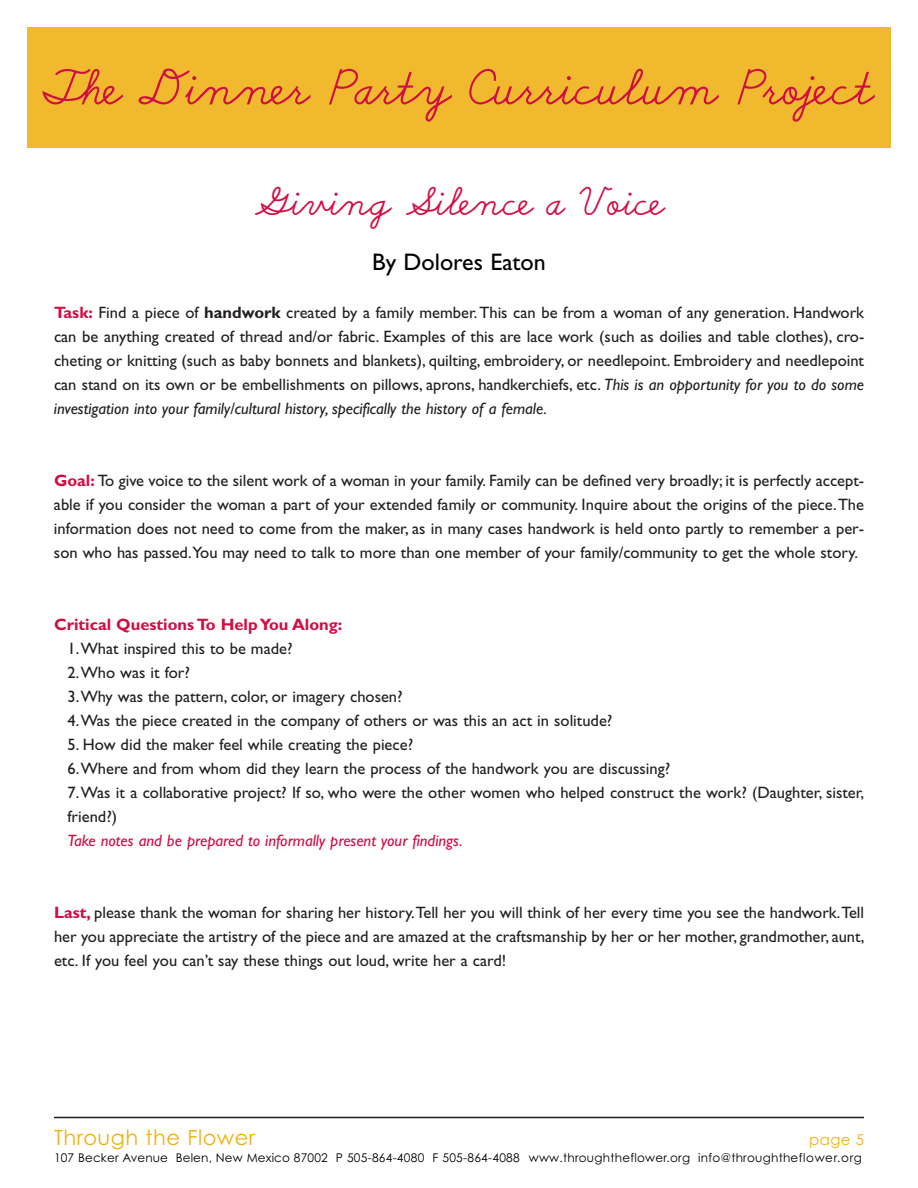
<style>
.page{position:relative;width:918px;height:1188px;background:#fff}
.page>*{position:absolute;margin:0;border:0;box-sizing:border-box;transform-origin:0 0}
.t1{font:53.25px "School Script";color:#d20d44}
.t2{font:42px "School Script";color:#d20d44}
.t3{font:24px "Gill Sans";color:#000}
.t4{font:21px "Century Gothic";letter-spacing:.02em;color:#efb211}
.t5{font:16.5px/24px "Gill Sans";color:#231f20;text-align:justify}
.t6{font:italic 16.5px "Gill Sans";color:#d20d44}
.t7{font:700 16.5px "Gill Sans";color:#d20d44}
.t8{font:15px "Century Gothic";color:#efb211}
.t9{font:12px "Century Gothic";letter-spacing:.02em;color:#000}
.s1{font-weight:700;color:#d20d44}
.s2{font-weight:700}
.s3{font-style:italic}
</style>
<div class="page">
<div style="left:27px;top:27px;width:864px;height:120px;background:#f1b92e"></div>
<hr style="left:54px;top:1117px;width:810px;height:1px;background:#231f20">
<h1 class="t1" style="left:41px;top:55px;width:834px">The Dinner Party Curriculum Project</h1>
<h2 class="t2" style="left:254px;top:176px;width:412px">Giving Silence a Voice</h2>
<h3 class="t3" style="left:372px;top:253px;width:175px">By Dolores Eaton</h3>
<p class="t5" style="left:54px;top:302px;width:812px"><span class="s1">Task:</span> Find a piece of <span class="s2">handwork</span> created by a family member.This can be from a woman of any generation. Handwork can be anything created of thread and/or fabric. Examples of this are lace work (such as doilies and table clothes), cro&shy;cheting or knitting (such as baby bonnets and blankets), quilting, embroidery, or needlepoint. Embroidery and needlepoint can stand on its own or be embellishments on pillows, aprons, handkerchiefs, etc. <span class="s3">This is an opportunity for you to do some investigation into your family/cultural history, specifically the history of a female.</span></p>
<p class="t5" style="left:54px;top:470px;width:812px"><span class="s1">Goal:</span> To give voice to the silent work of a woman in your family. Family can be defined very broadly; it is perfectly accept&shy;able if you consider the woman a part of your extended family or community. Inquire about the origins of the piece.The information does not need to come from the maker, as in many cases handwork is held onto partly to remember a per&shy;son who has passed.You may need to talk to more than one member of your family/community to get the whole story.</p>
<p class="t7" style="left:54px;top:618px;width:290px">Critical Questions To Help You Along:</p>
<p class="t5" style="left:67px;top:638px;width:546px;text-align:left">1.What inspired this to be made?<br>2.Who was it for?<br>3.Why was the pattern, color, or imagery chosen?<br>4.Was the piece created in the company of others or was this an act in solitude?</p>
<p class="t5" style="left:67px;top:734px;width:798px;text-align:left">5. How did the maker feel while creating the piece?<br>6.Where and from whom did they learn the process of the handwork you are discussing?<br>7.Was it a collaborative project? If so, who were the other women who helped construct the work? (Daughter, sister, friend?)</p>
<p class="t6" style="left:68px;top:834px;width:397px">Take notes and be prepared to informally present your findings.</p>
<p class="t5" style="left:54px;top:902px;width:812px"><span class="s1">Last,</span> please thank the woman for sharing her history.Tell her you will think of her every time you see the handwork.Tell her you appreciate the artistry of the piece and are amazed at the craftsmanship by her or her mother, grandmother, aunt, etc. If you feel you can’t say these things out loud, write her a card!</p>
<p class="t4" style="left:54px;top:1126px;width:203px">Through the Flower</p>
<p class="t8" style="left:809px;top:1131px;width:56px">page 5</p>
<p class="t9" style="left:54px;top:1151px;width:810px">107 Becker Avenue Belen, New Mexico 87002 P 505-864-4080 F 505-864-4088 www.throughtheflower.org info@throughtheflower.org</p>
</div>
